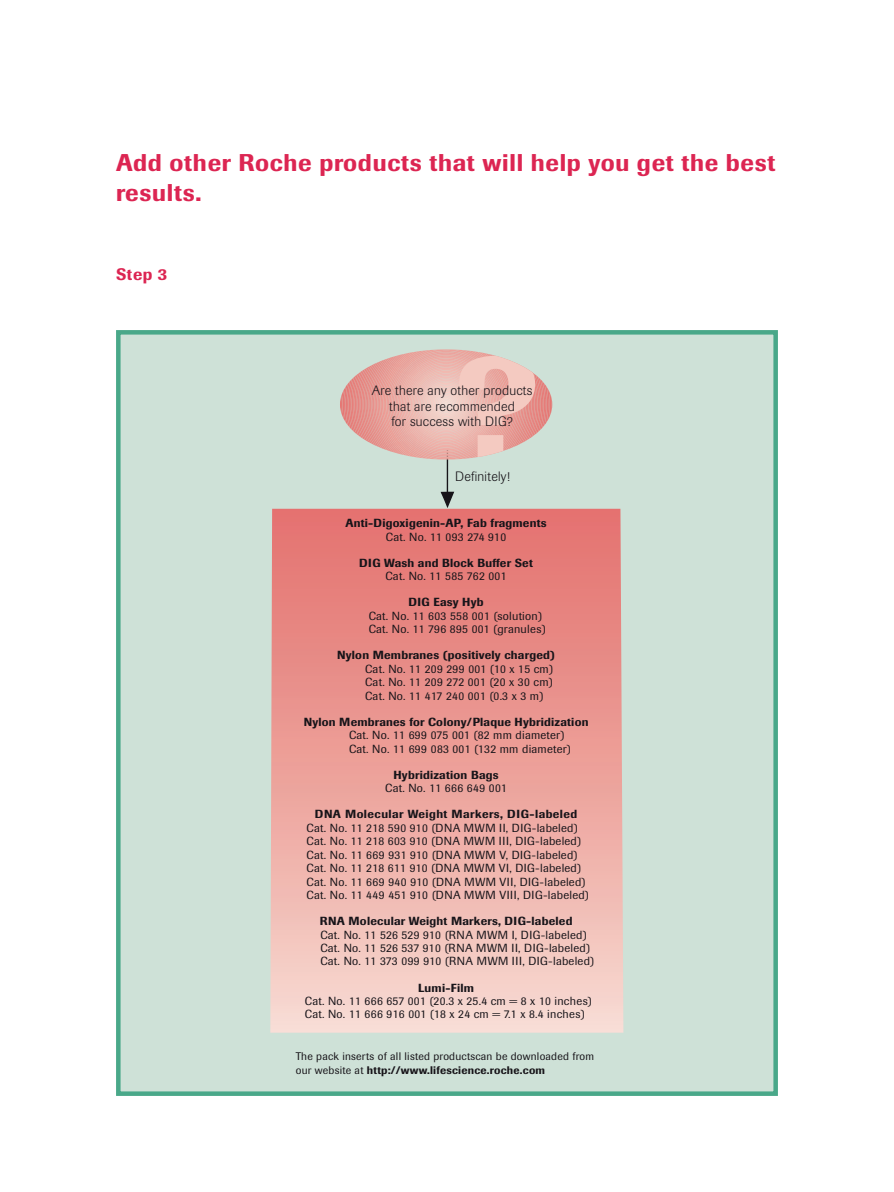
<style>
.page{position:relative;width:894px;height:1192px;background:#fff}
.page>*{position:absolute;margin:0;border:0;box-sizing:border-box;transform-origin:0 0}
.t1{font:500 24px/30px "Imago";letter-spacing:.03em;color:#dc2552}
.t2{font:500 16.5px "Imago";color:#dc2552}
.t3{font:300 13.5px/15.6px "Imago";letter-spacing:.02em;color:#171419;text-align:center}
.t4{font:11.7px/13.4px "Imago";letter-spacing:.02em;color:#171419}
.t5{font:500 11.7px "Imago";letter-spacing:.02em;color:#171419}
.t6{font:500 11.7px "Imago";letter-spacing:.04em;color:#171419}
.t7{font:10.95px/13px "Imago";letter-spacing:.02em;color:#171419}
.s1{font-weight:500}
</style>
<div class="page">
<svg style="left:116px;top:330px;width:662px;height:766px;background:#d6c7be"></svg>
<h1 class="t1" style="left:116px;top:149px;width:660px">Add other Roche products that will help you get the best results.</h1>
<h2 class="t2" style="left:116px;top:268px;width:53px">Step 3</h2>
<p class="t3" style="left:371px;top:384px;width:162px">Are there any other products that are recommended<br>for success with DIG?</p>
<p class="t3" style="left:455px;top:470px;width:56px">Definitely!</p>
<p class="t5" style="left:345px;top:519px;width:202px">Anti-Digoxigenin-AP, Fab fragments</p>
<p class="t4" style="left:386px;top:531px;width:122px">Cat. No. 11 093 274 910</p>
<p class="t5" style="left:359px;top:558px;width:175px">DIG Wash and Block Buffer Set</p>
<p class="t4" style="left:385px;top:570px;width:123px">Cat. No. 11 585 762 001</p>
<p class="t5" style="left:408px;top:598px;width:77px">DIG Easy Hyb</p>
<p class="t4" style="left:368px;top:610px;width:178px">Cat. No. 11 603 558 001 (solution)<br>Cat. No. 11 796 895 001 (granules)</p>
<p class="t5" style="left:337px;top:651px;width:219px">Nylon Membranes (positively charged)</p>
<p class="t4" style="left:365px;top:663px;width:189px;text-align:justify">Cat. No. 11 209 299 001 (10 x 15 cm)<br>Cat. No. 11 209 272 001 (20 x 30 cm)<br>Cat. No. 11 417 240 001 (0.3 x 3 m)</p>
<p class="t5" style="left:303px;top:717px;width:286px">Nylon Membranes for Colony/Plaque Hybridization</p>
<p class="t4" style="left:349px;top:729px;width:223px">Cat. No. 11 699 075 001 (82 mm diameter)<br>Cat. No. 11 699 083 001 (132 mm diameter)</p>
<p class="t5" style="left:393px;top:770px;width:107px">Hybridization Bags</p>
<p class="t4" style="left:385px;top:782px;width:123px">Cat. No. 11 666 649 001</p>
<p class="t6" style="left:314px;top:810px;width:264px">DNA Molecular Weight Markers, DIG-labeled</p>
<p class="t4" style="left:306px;top:822px;width:283px">Cat. No. 11 218 590 910 (DNA MWM II, DIG-labeled)<br>Cat. No. 11 218 603 910 (DNA MWM III, DIG-labeled)<br>Cat. No. 11 669 931 910 (DNA MWM V, DIG-labeled)<br>Cat. No. 11 218 611 910 (DNA MWM VI, DIG-labeled)<br>Cat. No. 11 669 940 910 (DNA MWM VII, DIG-labeled)<br>Cat. No. 11 449 451 910 (DNA MWM VIII, DIG-labeled)</p>
<p class="t5" style="left:319px;top:916px;width:254px">RNA Molecular Weight Markers, DIG-labeled</p>
<p class="t4" style="left:320px;top:928px;width:275px">Cat. No. 11 526 529 910 (RNA MWM I, DIG-labeled)<br>Cat. No. 11 526 537 910 (RNA MWM II, DIG-labeled)<br>Cat. No. 11 373 099 910 (RNA MWM III, DIG-labeled)</p>
<p class="t5" style="left:418px;top:983px;width:57px">Lumi-Film</p>
<p class="t4" style="left:305px;top:995px;width:288px">Cat. No. 11 666 657 001 (20.3 x 25.4 cm = 8 x 10 inches)<br>Cat. No. 11 666 916 001 (18 x 24 cm = 7.1 x 8.4 inches)</p>
<p class="t7" style="left:296px;top:1051px;width:300px">The pack inserts of all listed productscan be downloaded from our website at <span class="s1">http://www.lifescience.roche.com</span></p>
</div>
